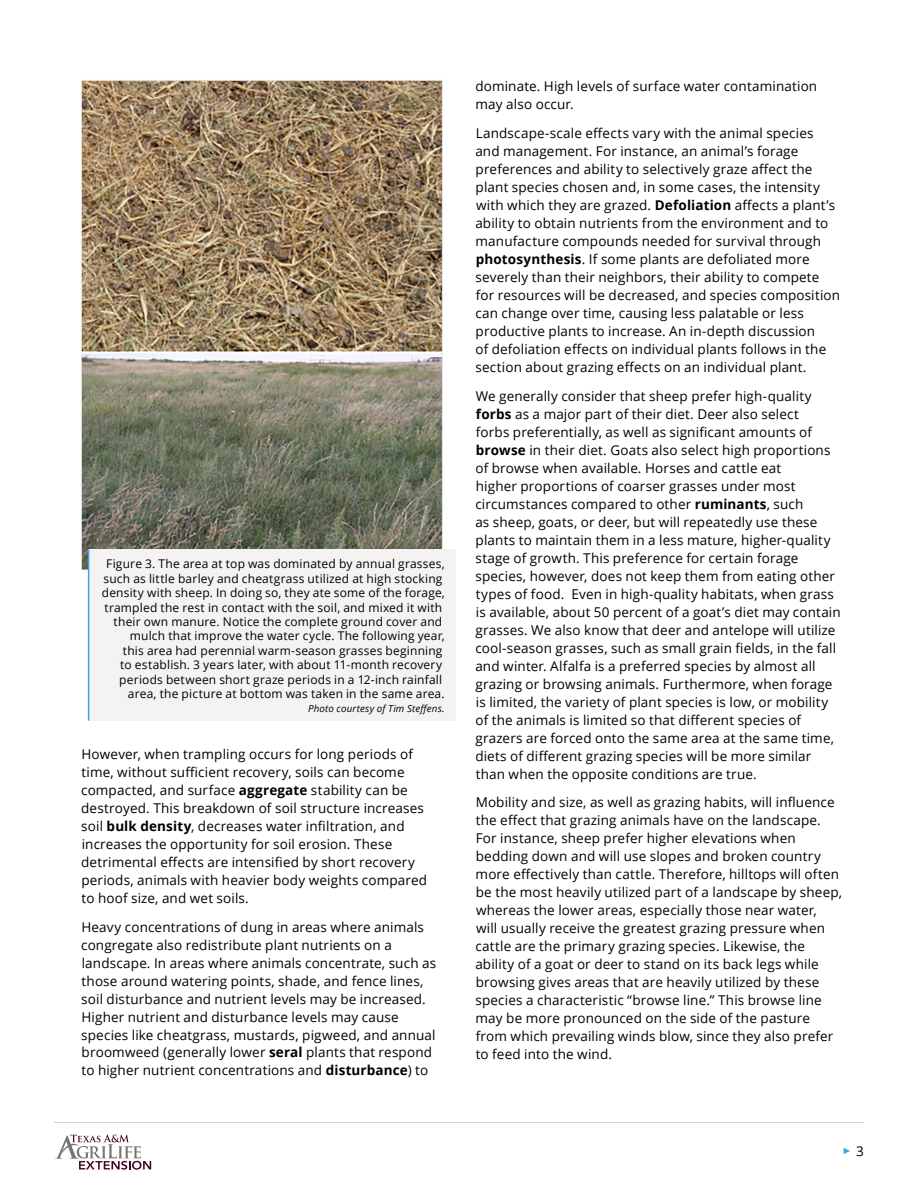
<style>
.page{position:relative;width:918px;height:1188px;background:#fff}
.page>*{position:absolute;margin:0;border:0;box-sizing:border-box;transform-origin:0 0}
.Body{font:13.5px/18px "Open Sans";letter-spacing:.01em;color:#000}
.Image_Captions{font:12px/14.4px "Open Sans";letter-spacing:.015em;color:#000;text-align:right}
.Image_Captions-2{font:italic 9.75px "Open Sans";letter-spacing:.02em;color:#000}
.t1{font:9px "Arial";color:#36a7e9}
.s1{font-weight:700}
.s2{font-family:"Open Sans";font-size:13.5px;color:#000}
</style>
<div class="page">
<hr style="left:54px;top:1122px;width:810px;height:1px;background:#d6d6d6">
<svg style="left:55px;top:1135px;width:96px;height:35px"></svg>
<img style="left:83px;top:82px;width:358px;height:486px">
<div style="left:89px;top:550px;width:367px;height:171px;background:#f5f3f2"></div>
<hr style="left:88px;top:550px;width:1px;height:171px;background:#36a7e9">
<p class="Image_Captions" style="left:102px;top:557px;width:345px">Figure 3. The area at top was dominated by annual grasses, such as little barley and cheatgrass utilized at high stocking density with sheep. In doing so, they ate some of the forage, trampled the rest in contact with the soil, and mixed it with their own manure. Notice the complete ground cover and mulch that improve the water cycle. The following year,<br>this area had perennial warm-season grasses beginning<br>to establish. 3 years later, with about 11-month recovery periods between short graze periods in a 12-inch rainfall area, the picture at bottom was taken in the same area.</p>
<p class="Image_Captions-2" style="left:308px;top:701px;width:138px">Photo courtesy of Tim Steffens.</p>
<p class="Body" style="left:81px;top:745px;width:333px">However, when trampling occurs for long periods of time, without sufficient recovery, soils can become</p>
<p class="Body" style="left:81px;top:781px;width:348px">compacted, and surface <span class="s1">aggregate</span> stability can be destroyed. This breakdown of soil structure increases soil <span class="s1">bulk density</span>, decreases water infiltration, and increases the opportunity for soil erosion. These detrimental effects are intensified by short recovery periods, animals with heavier body weights compared to hoof size, and wet soils.</p>
<p class="Body" style="left:81px;top:917px;width:356px">Heavy concentrations of dung in areas where animals congregate also redistribute plant nutrients on a landscape. In areas where animals concentrate, such as those around watering points, shade, and fence lines, soil disturbance and nutrient levels may be increased.<br>Higher nutrient and disturbance levels may cause species like cheatgrass, mustards, pigweed, and annual broomweed (generally lower <span class="s1">seral</span> plants that respond to higher nutrient concentrations and <span class="s1">disturbance</span>) to</p>
<p class="Body" style="left:475px;top:77px;width:343px">dominate. High levels of surface water contamination may also occur.</p>
<p class="Body" style="left:475px;top:124px;width:366px">Landscape-scale effects vary with the animal species and management. For instance, an animal’s forage preferences and ability to selectively graze affect the plant species chosen and, in some cases, the intensity with which they are grazed. <span class="s1">Defoliation</span> affects a plant’s ability to obtain nutrients from the environment and to manufacture compounds needed for survival through <span class="s1">photosynthesis</span>. If some plants are defoliated more severely than their neighbors, their ability to compete for resources will be decreased, and species composition can change over time, causing less palatable or less productive plants to increase. An in-depth discussion<br>of defoliation effects on individual plants follows in the section about grazing effects on an individual plant.</p>
<p class="Body" style="left:475px;top:387px;width:367px">We generally consider that sheep prefer high-quality <span class="s1">forbs</span> as a major part of their diet. Deer also select<br>forbs preferentially, as well as significant amounts of <span class="s1">browse</span> in their diet. Goats also select high proportions of browse when available. Horses and cattle eat<br>higher proportions of coarser grasses under most circumstances compared to other <span class="s1">ruminants</span>, such<br>as sheep, goats, or deer, but will repeatedly use these plants to maintain them in a less mature, higher-quality stage of growth. This preference for certain forage species, however, does not keep them from eating other types of food. Even in high-quality habitats, when grass is available, about 50 percent of a goat’s diet may contain grasses. We also know that deer and antelope will utilize cool-season grasses, such as small grain fields, in the fall and winter. Alfalfa is a preferred species by almost all grazing or browsing animals. Furthermore, when forage is limited, the variety of plant species is low, or mobility of the animals is limited so that different species of grazers are forced onto the same area at the same time, diets of different grazing species will be more similar than when the opposite conditions are true.</p>
<p class="Body" style="left:475px;top:793px;width:368px">Mobility and size, as well as grazing habits, will influence the effect that grazing animals have on the landscape.<br>For instance, sheep prefer higher elevations when bedding down and will use slopes and broken country more effectively than cattle. Therefore, hilltops will often be the most heavily utilized part of a landscape by sheep, whereas the lower areas, especially those near water,<br>will usually receive the greatest grazing pressure when cattle are the primary grazing species. Likewise, the ability of a goat or deer to stand on its back legs while browsing gives areas that are heavily utilized by these species a characteristic “browse line.” This browse line may be more pronounced on the side of the pasture from which prevailing winds blow, since they also prefer to feed into the wind.</p>
<p class="t1" style="left:843px;top:1145px;width:23px">► <span class="s2">3</span></p>
</div>
